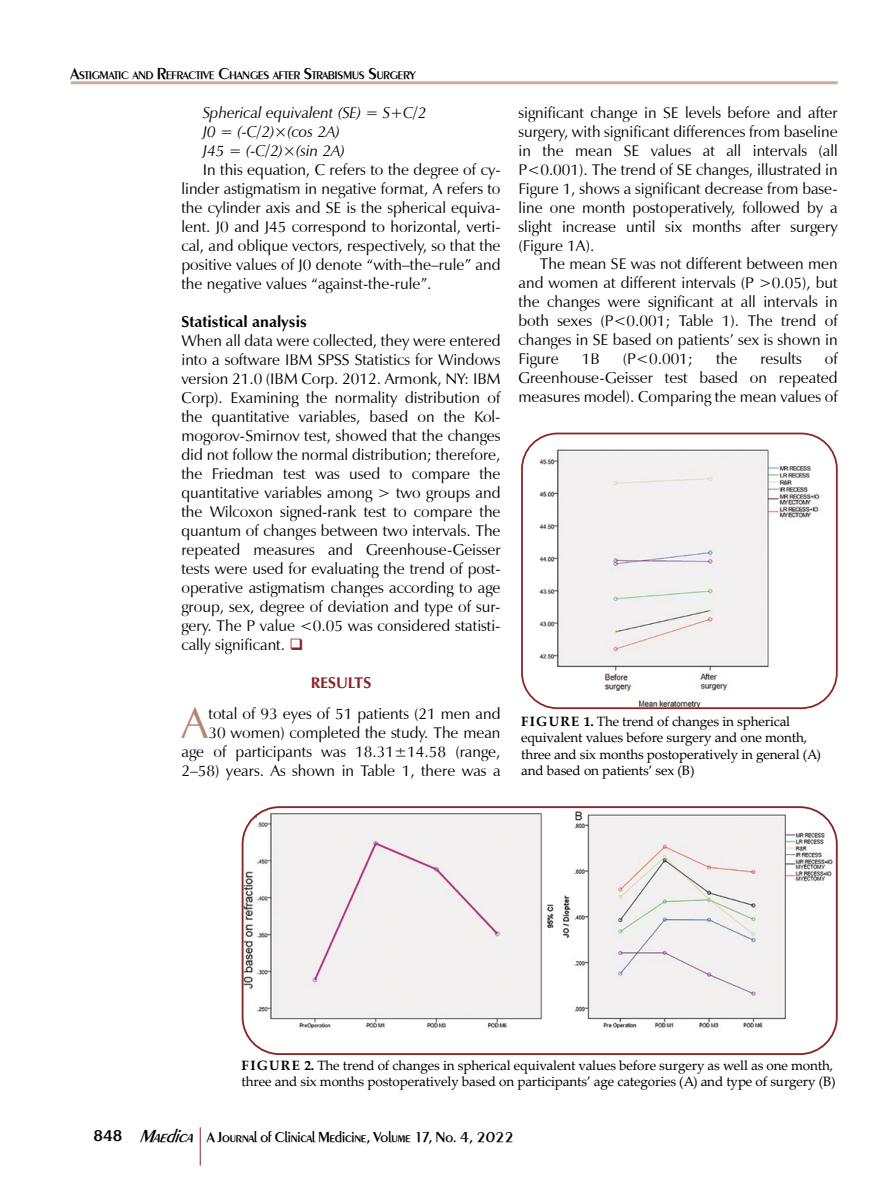
<style>
.page{position:relative;width:893px;height:1191px;background:#fff}
.page>*{position:absolute;margin:0;border:0;box-sizing:border-box;transform-origin:0 0}
.t1{font:43.35px "Z Humanist Normal";color:#b98272}
.t2{font:15.75px/19px "Z Humanist Normal";color:#000;text-align:justify}
.t3{font:italic 15.75px/19px "Z Humanist";color:#000}
.t4{font:700 15.75px "Z Humanist";color:#000}
.t5{font:700 15.75px "Z Humanist";color:#8a2529}
.t6{font:500 15px "Peinaud";letter-spacing:-.005em;color:#000}
.t7{font:13.5px/16.2px "Palatino Linotype";letter-spacing:-.01em;color:#000}
.t8{font:500 11.55px "Peinaud";color:#000}
.s1{font-size:16.5px}
.s2{color:#8a2529}
.s3{font-weight:700}
.s4{font-family:"Korina";font-weight:700}
.s5{font-style:italic;font-size:18px}
</style>
<div class="page">
<hr style="left:71px;top:81px;width:767px;height:3px;background:#d0aca0">
<hr style="left:200px;top:1127px;width:1px;height:38px;background:#8a2529">
<img style="left:243px;top:808px;width:592px;height:246px">
<div style="left:242px;top:806px;width:596px;height:249px;border:2px solid #8a2529;border-radius:37px"></div>
<img style="left:524px;top:435px;width:311px;height:273px">
<div style="left:521px;top:432px;width:317px;height:277px;border:2px solid #8a2529;border-radius:35px"></div>
<p class="t8" style="left:71px;top:68px;width:347px"><span class="s1">A</span>STIGMATIC AND <span class="s1">R</span>EFRACTIVE <span class="s1">C</span>HANGES AFTER <span class="s1">S</span>TRABISMUS <span class="s1">S</span>URGERY</p>
<p class="t3" style="left:203px;top:103px;width:225px">Spherical equivalent (SE) = S+C/2<br>J0 = (-C/2)×(cos 2A)<br>J45 = (-C/2)×(sin 2A)</p>
<p class="t2" style="left:181px;top:160px;width:321px;text-indent:21px">In this equation, C refers to the degree of cy&shy;linder astigmatism in negative format, A refers to the cylinder axis and SE is the spherical equiva&shy;lent. J0 and J45 correspond to horizontal, verti&shy;cal, and oblique vectors, respectively, so that the positive values of J0 denote “with–the–rule” and the negative values “against-the-rule”.</p>
<p class="t4" style="left:181px;top:312px;width:127px">Statistical analysis</p>
<p class="t2" style="left:181px;top:331px;width:321px">When all data were collected, they were entered into a software IBM SPSS Statistics for Windows version 21.0 (IBM Corp. 2012. Armonk, NY: IBM Corp). Examining the normality distribution of the quantitative variables, based on the Kol&shy;mogorov-Smirnov test, showed that the changes did not follow the normal distribution; therefore, the Friedman test was used to compare the quantitative variables among &gt; two groups and the Wilcoxon signed-rank test to compare the quantum of changes between two intervals. The repeated measures and Greenhouse-Geisser tests were used for evaluating the trend of post&shy;operative astigmatism changes according to age group, sex, degree of deviation and type of sur&shy;gery. The P value &lt;0.05 was considered statisti&shy;cally significant. <span class="s2">❑</span></p>
<p class="t5" style="left:311px;top:673px;width:62px">RESULTS</p>
<h1 class="t1" style="left:182px;top:698px;width:28px">A</h1>
<p class="t2" style="left:181px;top:704px;width:321px;text-align:right">total of 93 eyes of 51 patients (21 men and<br>30 women) completed the study. The mean<br>age of participants was 18.31±14.58 (range, 2–58) years. As shown in Table 1, there was a</p>
<p class="t2" style="left:519px;top:104px;width:321px">significant change in SE levels before and after surgery, with significant differences from baseline in the mean SE values at all intervals (all P&lt;0.001). The trend of SE changes, illustrated in Figure 1, shows a significant decrease from base&shy;line one month postoperatively, followed by a slight increase until six months after surgery (Figure 1A).</p>
<p class="t2" style="left:519px;top:255px;width:321px;text-indent:21px">The mean SE was not different between men and women at different intervals (P &gt;0.05), but the changes were significant at all intervals in both sexes (P&lt;0.001; Table 1). The trend of changes in SE based on patients’ sex is shown in Figure</p>
<p class="t2" style="left:519px;top:349px;width:321px;text-indent:306px">of Greenhouse-Geisser test based on repeated measures model). Comparing the mean values of</p>
<p class="t2" style="left:582px;top:349px;width:20px">1B</p>
<p class="t2" style="left:623px;top:349px;width:72px">(P&lt;0.001;</p>
<p class="t2" style="left:716px;top:349px;width:23px">the</p>
<p class="t2" style="left:760px;top:349px;width:43px">results</p>
<p class="t7" style="left:521px;top:713px;width:301px"><span class="s3">FIGURE 1.</span> The trend of changes in spherical equivalent values before surgery and one month, three and six months postoperatively in general (A) and based on patients’ sex (B)</p>
<p class="t7" style="left:242px;top:1056px;width:595px"><span class="s3">FIGURE 2.</span> The trend of changes in spherical equivalent values before surgery as well as one month, three and six months postoperatively based on participants’ age categories (A) and type of surgery (B)</p>
<p class="t6" style="left:94px;top:1127px;width:422px"><span class="s4">848</span> <span class="s5">Maedica</span> A Journal of Clinical Medicine, Volume 17, No. 4, 2022</p>
</div>
